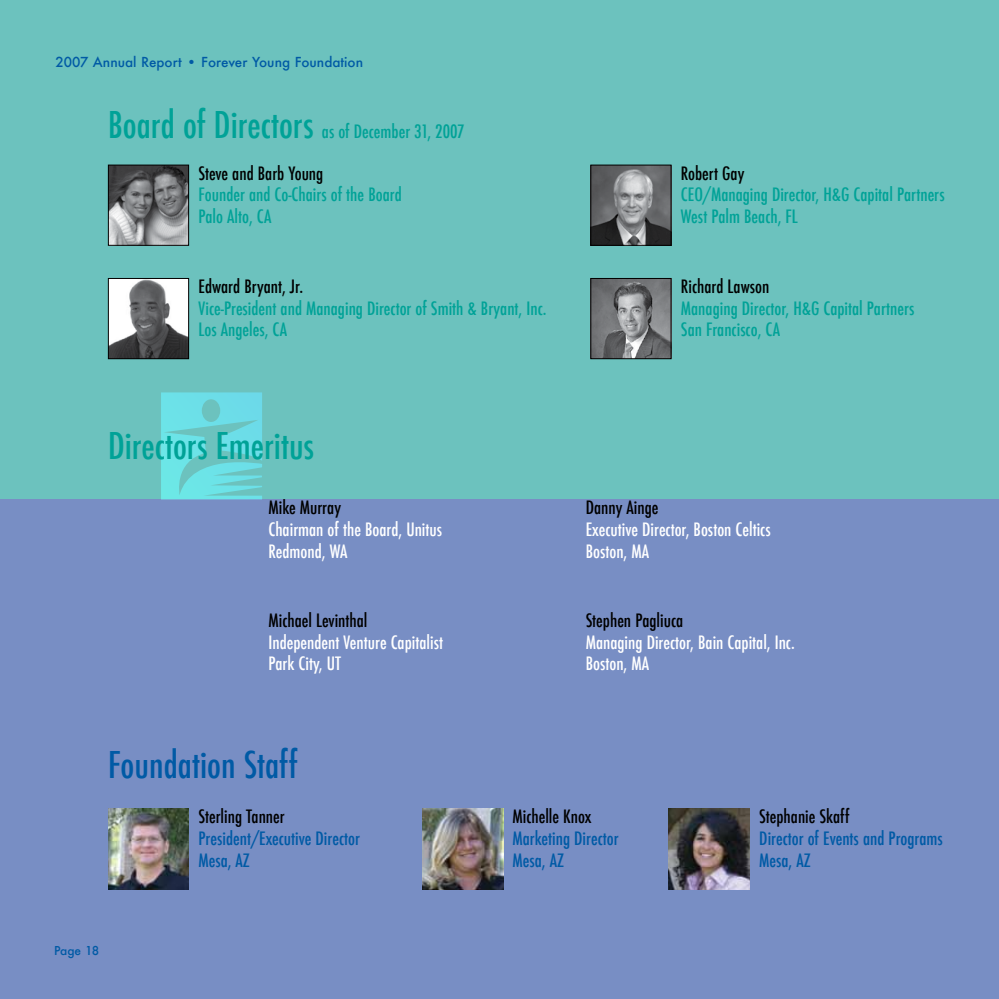
<style>
.page{position:relative;width:999px;height:999px;background:#fff}
.page>*{position:absolute;margin:0;border:0;box-sizing:border-box;transform-origin:0 0}
.t1{font:500 condensed 36px "Futura";color:#00a297}
.t2{font:500 condensed 36px "Futura";color:#005aa5}
.t3{font:500 condensed 18px/21.8px "Futura";color:#00a297}
.t4{font:500 condensed 18px/21.8px "Futura";color:#fff}
.t5{font:500 condensed 18px "Futura";color:#000}
.t6{font:500 condensed 18px/21.8px "Futura";color:#005aa5}
.t7{font:500 13.5px "Futura";color:#005aa5}
.t8{font:500 12px "Futura";letter-spacing:-.015em;color:#005aa5}
.s1{font-size:36px}
</style>
<div class="page">
<div style="left:0;top:0;width:999px;height:500px;background:#6cc2be"></div>
<div style="left:0;top:500px;width:999px;height:499px;background:#788ec4"></div>
<svg style="left:161px;top:392px;width:101px;height:108px"></svg>
<img style="left:110px;top:167px;width:77px;height:77px">
<div style="left:108px;top:165px;width:81px;height:81px;border:1px solid #000"></div>
<img style="left:592px;top:167px;width:77px;height:77px">
<div style="left:590px;top:165px;width:81px;height:81px;border:1px solid #000"></div>
<img style="left:110px;top:280px;width:77px;height:77px">
<div style="left:108px;top:278px;width:81px;height:81px;border:1px solid #000"></div>
<img style="left:592px;top:280px;width:77px;height:77px">
<div style="left:590px;top:278px;width:81px;height:81px;border:1px solid #000"></div>
<img style="left:108px;top:808px;width:81px;height:82px">
<img style="left:669px;top:808px;width:81px;height:82px">
<img style="left:422px;top:808px;width:81px;height:82px">
<p class="t7" style="left:56px;top:52px;width:309px">2007 Annual Report • Forever Young Foundation</p>
<p class="t3" style="left:108px;top:120px;width:358px"><span class="s1">Board of Directors</span> as of December 31, 2007</p>
<p class="t5" style="left:199px;top:161px;width:126px">Steve and Barb Young</p>
<p class="t3" style="left:199px;top:184px;width:205px">Founder and Co-Chairs of the Board<br>Palo Alto, CA</p>
<p class="t5" style="left:199px;top:275px;width:106px">Edward Bryant, Jr.</p>
<p class="t3" style="left:199px;top:297px;width:350px">Vice-President and Managing Director of Smith &amp; Bryant, Inc.<br>Los Angeles, CA</p>
<h1 class="t1" style="left:108px;top:423px;width:208px">Directors Emeritus</h1>
<p class="t5" style="left:269px;top:496px;width:74px">Mike Murray</p>
<p class="t4" style="left:269px;top:519px;width:175px">Chairman of the Board, Unitus<br>Redmond, WA</p>
<p class="t5" style="left:269px;top:609px;width:101px">Michael Levinthal</p>
<p class="t4" style="left:269px;top:631px;width:176px">Independent Venture Capitalist<br>Park City, UT</p>
<h1 class="t2" style="left:108px;top:742px;width:191px">Foundation Staff</h1>
<p class="t5" style="left:681px;top:161px;width:65px">Robert Gay</p>
<p class="t3" style="left:681px;top:184px;width:265px">CEO/Managing Director, H&amp;G Capital Partners<br>West Palm Beach, FL</p>
<p class="t5" style="left:681px;top:275px;width:90px">Richard Lawson</p>
<p class="t3" style="left:681px;top:297px;width:235px">Managing Director, H&amp;G Capital Partners<br>San Francisco, CA</p>
<p class="t5" style="left:586px;top:496px;width:74px">Danny Ainge</p>
<p class="t4" style="left:586px;top:519px;width:187px">Executive Director, Boston Celtics<br>Boston, MA</p>
<p class="t5" style="left:586px;top:609px;width:99px">Stephen Pagliuca</p>
<p class="t4" style="left:586px;top:631px;width:211px">Managing Director, Bain Capital, Inc.<br>Boston, MA</p>
<p class="t8" style="left:54px;top:942px;width:47px">Page 18</p>
<p class="t5" style="left:199px;top:805px;width:88px">Sterling Tanner</p>
<p class="t6" style="left:199px;top:828px;width:163px">President/Executive Director<br>Mesa, AZ</p>
<p class="t5" style="left:513px;top:805px;width:81px">Michelle Knox</p>
<p class="t6" style="left:513px;top:828px;width:107px">Marketing Director<br>Mesa, AZ</p>
<p class="t5" style="left:759px;top:805px;width:92px">Stephanie Skaff</p>
<p class="t6" style="left:759px;top:828px;width:185px">Director of Events and Programs<br>Mesa, AZ</p>
</div>
